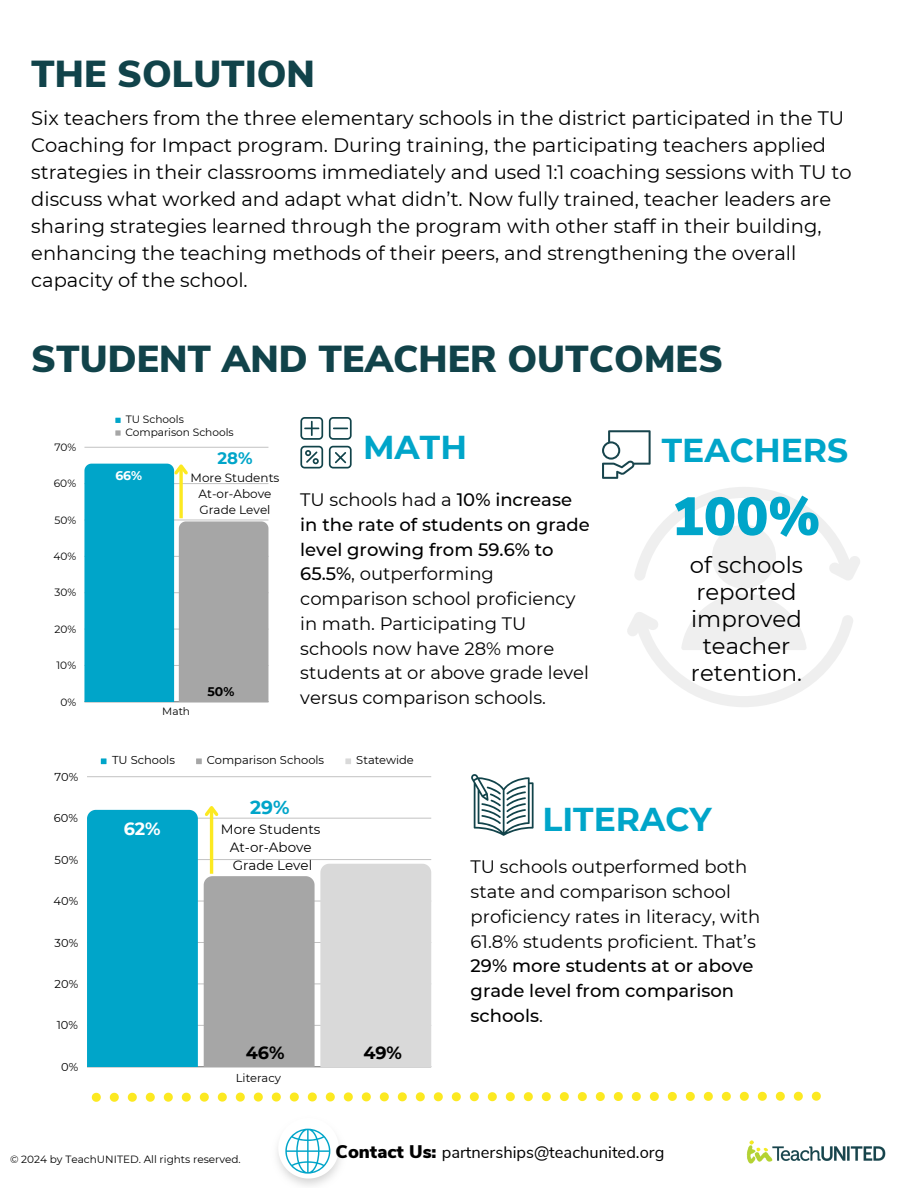
<style>
.page{position:relative;width:918px;height:1188px;background:#fff}
.page>*{position:absolute;margin:0;border:0;box-sizing:border-box;transform-origin:0 0}
.t1{font:900 53.7px "Nunito Sans";color:#00a5c9}
.t2{font:900 37.5px "Nunito Sans";color:#11434a}
.t3{font:700 33px "Montserrat";color:#00a5c9}
.t4{font:22.8px/27px "Montserrat";color:#000;text-align:center}
.t5{font:19.5px/27px "Montserrat";color:#000}
.t6{font:700 18.75px "Montserrat";color:#00a5c9}
.t7{font:18px/24.8px "Montserrat";color:#000}
.t8{font:700 17.55px "Montserrat";color:#000}
.t9{font:700 17.55px "Montserrat";color:#fff}
.t10{font:16.5px "Nunito Sans";color:#000}
.t11{font:700 16.5px "Montserrat";color:#00a5c9}
.t12{font:13.5px "Montserrat";color:#000}
.t13{font:700 12.45px "Montserrat";color:#fff}
.t14{font:700 12.45px "Montserrat";color:#000}
.t15{font:12px "Montserrat";color:#000}
.t16{font:11.4px "Montserrat";color:#000}
.t17{font:10.65px/12.8px "Montserrat";color:#000}
.t18{font:10.5px "Montserrat";color:#000}
.s1{font-weight:500}
.s2{font-weight:900;font-size:18.15px}
</style>
<div class="page">
<img style="left:746px;top:1140px;width:140px;height:24px">
<svg style="left:278px;top:1126px;width:61px;height:53px"></svg>
<svg style="left:92px;top:1092px;width:729px;height:10px"></svg>
<svg style="left:300px;top:417px;width:23px;height:23px"></svg>
<svg style="left:329px;top:446px;width:23px;height:23px"></svg>
<svg style="left:329px;top:417px;width:23px;height:23px"></svg>
<svg style="left:300px;top:446px;width:23px;height:23px"></svg>
<svg style="left:101px;top:758px;width:6px;height:6px"></svg>
<svg style="left:196px;top:758px;width:6px;height:6px"></svg>
<svg style="left:345px;top:758px;width:6px;height:6px"></svg>
<hr style="left:87px;top:776px;width:344px;height:1px;background:#000">
<hr style="left:87px;top:1067px;width:344px;height:1px;background:#000">
<svg style="left:87px;top:806px;width:344px;height:261px"></svg>
<svg style="left:471px;top:774px;width:63px;height:61px"></svg>
<svg style="left:627px;top:487px;width:233px;height:220px"></svg>
<svg style="left:602px;top:430px;width:48px;height:49px"></svg>
<svg style="left:115px;top:418px;width:6px;height:5px"></svg>
<svg style="left:115px;top:430px;width:6px;height:6px"></svg>
<hr style="left:84px;top:447px;width:184px;height:1px;background:#000">
<hr style="left:84px;top:702px;width:184px;height:1px;background:#000">
<svg style="left:84px;top:463px;width:184px;height:239px;background:#63b2c3"></svg>
<p class="t2" style="left:31px;top:49px;width:285px">THE SOLUTION</p>
<p class="t5" style="left:31px;top:104px;width:822px">Six teachers from the three elementary schools in the district participated in the TU Coaching for Impact program. During training, the participating teachers applied strategies in their classrooms immediately and used 1:1 coaching sessions with TU to discuss what worked and adapt what didn’t. Now fully trained, teacher leaders are sharing strategies learned through the program with other staff in their building, enhancing the teaching methods of their peers, and strengthening the overall capacity of the school.</p>
<p class="t2" style="left:31px;top:334px;width:693px">STUDENT AND TEACHER OUTCOMES</p>
<p class="t17" style="left:55px;top:441px;width:23px">70%</p>
<p class="t17" style="left:54px;top:477px;width:24px">60%</p>
<p class="t17" style="left:55px;top:514px;width:23px">50%</p>
<p class="t17" style="left:54px;top:550px;width:24px">40%</p>
<p class="t17" style="left:55px;top:586px;width:23px">30%</p>
<p class="t17" style="left:55px;top:623px;width:23px">20%</p>
<p class="t17" style="left:57px;top:659px;width:21px">10%</p>
<p class="t17" style="left:61px;top:695px;width:17px">0%</p>
<p class="t16" style="left:55px;top:770px;width:25px">70%</p>
<p class="t16" style="left:54px;top:811px;width:26px">60%</p>
<p class="t16" style="left:55px;top:853px;width:25px">50%</p>
<p class="t16" style="left:54px;top:894px;width:26px">40%</p>
<p class="t16" style="left:55px;top:935px;width:25px">30%</p>
<p class="t16" style="left:55px;top:977px;width:25px">20%</p>
<p class="t16" style="left:57px;top:1018px;width:23px">10%</p>
<p class="t16" style="left:61px;top:1060px;width:19px">0%</p>
<p class="t17" style="left:125px;top:413px;width:110px">TU Schools<br>Comparison Schools</p>
<h5 class="t13" style="left:115px;top:467px;width:28px">66%</h5>
<h5 class="t11" style="left:217px;top:449px;width:37px">28%</h5>
<p class="t15" style="left:191px;top:471px;width:90px">More Students</p>
<h3 class="t15" style="left:199px;top:487px;width:74px">At-or-Above</h3>
<h6 class="t15" style="left:200px;top:503px;width:72px">Grade Level</h6>
<p class="t17" style="left:162px;top:705px;width:29px">Math</p>
<p class="t14" style="left:207px;top:684px;width:28px">50%</p>
<p class="t3" style="left:363px;top:428px;width:105px">MATH</p>
<p class="t7" style="left:300px;top:487px;width:291px">TU schools had a <span class="s1">10% increase in the rate of students on grade level growing from 59.6% to<br>65.5%</span>, outperforming comparison school proficiency in math. Participating TU schools now have 28% more students at or above grade level versus comparison schools.</p>
<p class="t16" style="left:112px;top:753px;width:64px">TU Schools</p>
<p class="t16" style="left:207px;top:753px;width:119px">Comparison Schools</p>
<p class="t16" style="left:356px;top:753px;width:59px">Statewide</p>
<p class="t3" style="left:662px;top:430px;width:188px">TEACHERS</p>
<p class="t1" style="left:672px;top:481px;width:150px">100%</p>
<p class="t4" style="left:690px;top:551px;width:115px">of schools reported improved teacher retention.</p>
<h3 class="t9" style="left:124px;top:818px;width:39px">62%</h3>
<h3 class="t6" style="left:250px;top:796px;width:41px">29%</h3>
<p class="t12" style="left:221px;top:821px;width:101px">More Students</p>
<h1 class="t12" style="left:230px;top:839px;width:83px">At-or-Above</h1>
<h4 class="t12" style="left:233px;top:856px;width:81px">Grade Level</h4>
<p class="t8" style="left:246px;top:1042px;width:40px">46%</p>
<h6 class="t8" style="left:363px;top:1042px;width:40px">49%</h6>
<p class="t16" style="left:236px;top:1070px;width:47px">Literacy</p>
<h5 class="t3" style="left:543px;top:799px;width:171px">LITERACY</h5>
<p class="t7" style="left:471px;top:855px;width:291px">TU schools outperformed both state and comparison school proficiency rates in literacy, with<br>61.8% students proficient. That’s<br><span class="s1">29% more students at or above grade level from comparison schools</span>.</p>
<p class="t18" style="left:10px;top:1153px;width:232px">© 2024 by TeachUNITED. All rights reserved.</p>
<h2 class="t10" style="left:336px;top:1141px;width:330px"><span class="s2">Contact Us:</span> partnerships@teachunited.org</h2>
</div>
